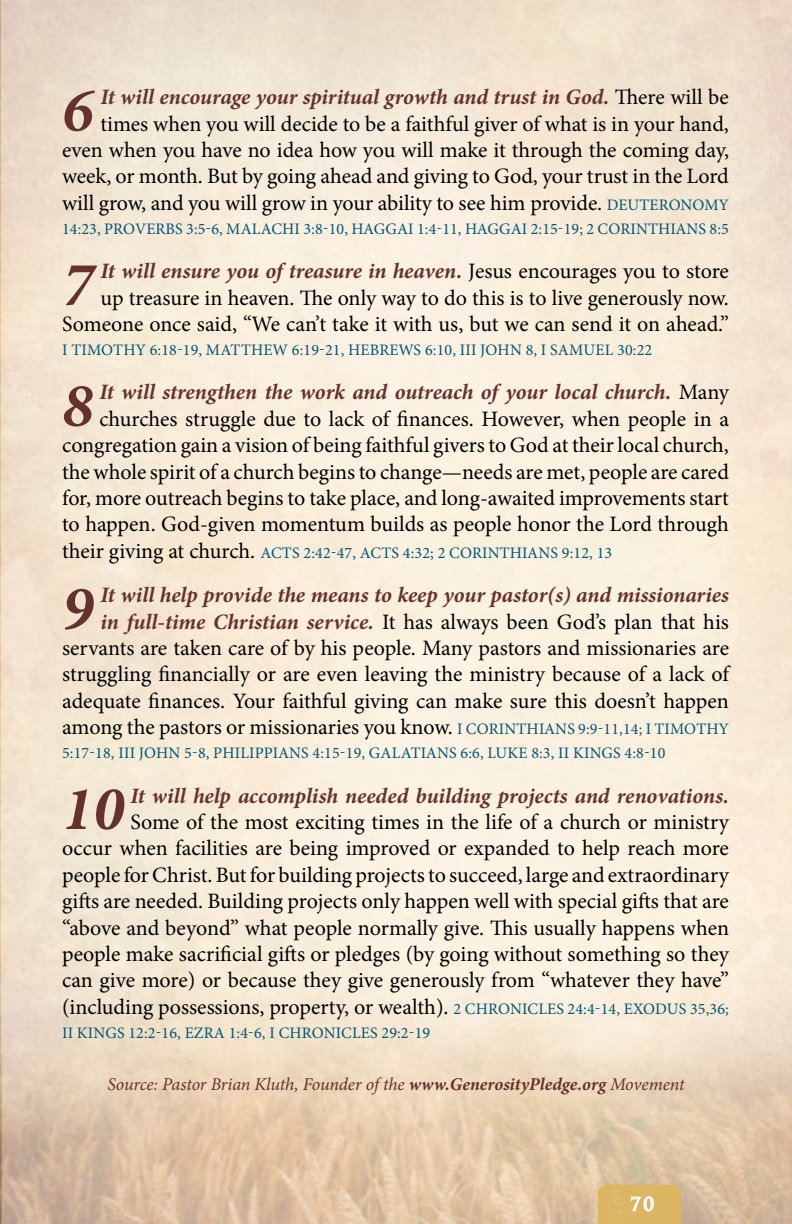
<style>
.page{position:relative;width:792px;height:1224px;background:#fff}
.page>*{position:absolute;margin:0;border:0;box-sizing:border-box;transform-origin:0 0}
.t1{font:italic 700 62.6px "Minion Pro";color:#65312e}
.t2{font:22px/26.4px "Minion Pro";color:#000;text-align:right}
.t3{font:italic 700 22px "Minion Pro";letter-spacing:-.005em;color:#65312e}
.t4{font:italic 18px "Minion Pro";letter-spacing:-.01em;color:#65312e}
.t5{font:700 18px "Trajan Pro";color:#fff}
.t6{font:16px "Minion Pro";letter-spacing:.01em;color:#005476}
.s1{font-weight:400;font-style:normal;color:#000}
.s2{font-size:16px;color:#005476}
.s3{font-weight:700;font-style:italic;color:#65312e}
.s4{font-weight:700}
</style>
<div class="page">
<img style="left:2px;top:839px;width:790px;height:385px">
<img style="left:0;top:839px;width:2px;height:385px">
<h1 class="t1" style="left:62px;top:66px;width:33px">6</h1>
<p class="t3" style="left:100px;top:82px;width:630px">It will encourage your spiritual growth and trust in God. <span class="s1">There will be</span></p>
<p class="t2" style="left:100px;top:110px;width:630px">times when you will decide to be a faithful giver of what is in your hand,</p>
<p class="t2" style="left:62px;top:137px;width:669px">even when you have no idea how you will make it through the coming day,</p>
<p class="t2" style="left:62px;top:163px;width:668px">week, or month. But by going ahead and giving to God, your trust in the Lord</p>
<p class="t2" style="left:62px;top:190px;width:568px">will grow, and you will grow in your ability to see him provide. <span class="s2">Deutero</span></p>
<p class="t6" style="left:681px;top:194px;width:25px">nomy</p>
<p class="t6" style="left:62px;top:218px;width:62px">14:23, Proverbs</p>
<p class="t6" style="left:186px;top:218px;width:66px">3:5-6, Malachi</p>
<p class="t6" style="left:304px;top:218px;width:71px">3:8-10, Haggai</p>
<p class="t6" style="left:417px;top:218px;width:71px">1:4-11, Haggai</p>
<p class="t6" style="left:531px;top:218px;width:128px">2:15-19; 2 Corinthia</p>
<p class="t6" style="left:687px;top:218px;width:44px">ns 8:5</p>
<h1 class="t1" style="left:62px;top:240px;width:33px">7</h1>
<p class="t2" style="left:62px;top:258px;width:669px"><span class="s3">It will ensure you of treasure in heaven.</span> Jesus encourages you to store<br>up treasure in heaven. The only way to do this is to live generously now.<br>Someone once said, “We can’t take it with us, but we can send it on ahead.”</p>
<p class="t6" style="left:62px;top:339px;width:31px">I Timothy</p>
<p class="t6" style="left:150px;top:339px;width:83px">6:18-19, Matthew</p>
<p class="t6" style="left:292px;top:339px;width:80px">6:19-21, Hebrews</p>
<p class="t6" style="left:425px;top:339px;width:145px">6:10, III John 8, I Samuel</p>
<p class="t6" style="left:617px;top:339px;width:37px">30:22</p>
<h1 class="t1" style="left:62px;top:361px;width:33px">8</h1>
<p class="t3" style="left:99px;top:377px;width:631px">It will strengthen the work and outreach of your local church. <span class="s1">Many</span></p>
<p class="t2" style="left:99px;top:406px;width:631px">churches struggle due to lack of finances. However, when people in a</p>
<p class="t2" style="left:62px;top:432px;width:668px">congregation gain a vision of being faithful givers to God at their local church,</p>
<p class="t2" style="left:62px;top:458px;width:668px">the whole spirit of a church begins to change—needs are met, people are cared</p>
<p class="t2" style="left:62px;top:485px;width:668px">for, more outreach begins to take place, and long-awaited improvements start</p>
<p class="t2" style="left:62px;top:511px;width:668px">to happen. God-given momentum builds as people honor the Lord through</p>
<p class="t2" style="left:62px;top:538px;width:220px">their giving at church. <span class="s2">Acts</span></p>
<p class="t6" style="left:304px;top:542px;width:78px">2:42-47, Acts</p>
<p class="t6" style="left:403px;top:542px;width:108px">4:32; 2 Corinthia</p>
<p class="t6" style="left:539px;top:542px;width:75px">ns 9:12, 13</p>
<h1 class="t1" style="left:62px;top:564px;width:33px">9</h1>
<p class="t3" style="left:101px;top:580px;width:630px">It will help provide the means to keep your pastor(s) and missionaries</p>
<p class="t2" style="left:101px;top:608px;width:630px"><span class="s3">in full-time Christian service.</span> It has always been God’s plan that his</p>
<p class="t2" style="left:62px;top:635px;width:669px">servants are taken care of by his people. Many pastors and missionaries are</p>
<p class="t2" style="left:62px;top:661px;width:668px">struggling financially or are even leaving the ministry because of a lack of</p>
<p class="t2" style="left:62px;top:688px;width:668px">adequate finances. Your faithful giving can make sure this doesn’t happen</p>
<p class="t2" style="left:62px;top:714px;width:465px">among the pastors or missionaries you know. <span class="s2">I Corinthia</span></p>
<p class="t6" style="left:555px;top:718px;width:121px">ns 9:9-11,14; I Timothy</p>
<p class="t6" style="left:62px;top:742px;width:170px">5:17-18, III John 5-8, Philippia</p>
<p class="t6" style="left:289px;top:742px;width:102px">ns 4:15-19, Galatia</p>
<p class="t6" style="left:437px;top:742px;width:70px">ns 6:6, Luke</p>
<p class="t6" style="left:531px;top:742px;width:136px">8:3, II Kings 4:8-10</p>
<h1 class="t1" style="left:62px;top:764px;width:64px">10</h1>
<p class="t3" style="left:130px;top:780px;width:600px">It will help accomplish needed building projects and renovations.</p>
<p class="t2" style="left:62px;top:809px;width:669px;text-align:justify;text-indent:68px">Some of the most exciting times in the life of a church or ministry occur when facilities are being improved or expanded to help reach more people for Christ. But for building projects to succeed, large and extraordinary gifts are needed. Building projects only happen well with special gifts that are “above and beyond” what people normally give. This usually happens when people make sacrificial gifts or pledges (by going without something so they can give more) or because they give generously from “whatever they have” (including possessions, property, or wealth). <span class="s2">2 Chro</span></p>
<p class="t6" style="left:510px;top:998px;width:22px">nicles</p>
<p class="t6" style="left:568px;top:998px;width:77px">24:4-14, Exodus</p>
<p class="t6" style="left:690px;top:998px;width:40px">35,36;</p>
<p class="t6" style="left:62px;top:1022px;width:240px">II Kings 12:2-16, Ezra 1:4-6, I Chro</p>
<p class="t6" style="left:324px;top:1022px;width:22px">nicles</p>
<p class="t6" style="left:381px;top:1022px;width:50px">29:2-19</p>
<p class="t4" style="left:107px;top:1072px;width:579px">Source: Pastor Brian Kluth, Founder of the <span class="s4">www.GenerosityPledge.org</span> Movement</p>
<p class="t5" style="left:630px;top:1193px;width:26px">70</p>
</div>
